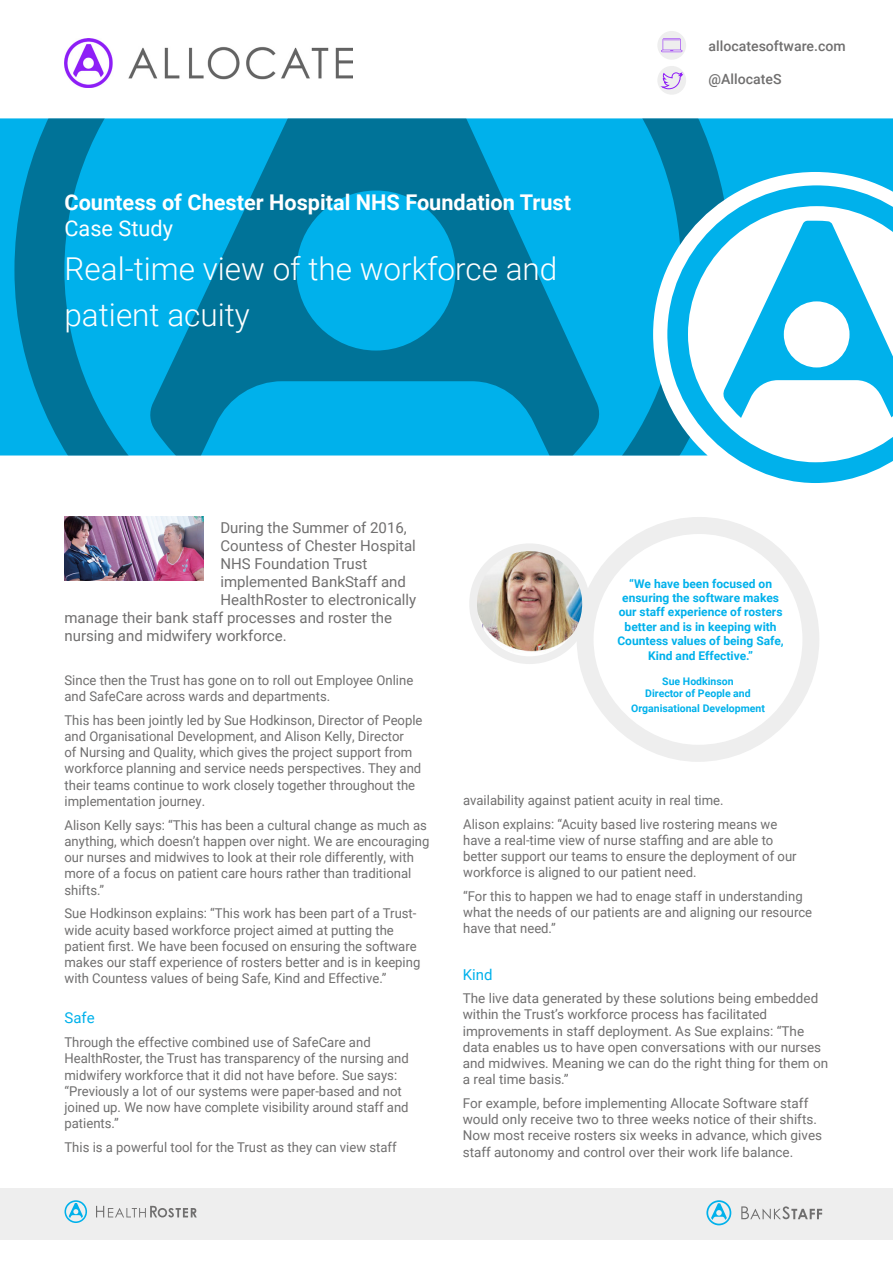
<style>
.page{position:relative;width:893px;height:1263px;background:#fff}
.page>*{position:absolute;margin:0;border:0;box-sizing:border-box;transform-origin:0 0}
.t1{font:300 31.5px "Roboto";color:#fff}
.t2{font:700 21.75px "Roboto";color:#fff}
.t3{font:21.75px "Roboto";color:#fff}
.t4{font:15px "Roboto";color:#706f6f}
.headline{font:15px "Roboto";color:#00b1eb}
.t5{font:500 14.1px "Roboto";color:#706f6f}
.bullets{font:13.5px/16.2px "Roboto";color:#706f6f}
.t6{font:700 12px/14.4px "Roboto";color:#00b1eb;text-align:center}
.t7{font:700 10.5px "Roboto";color:#00b1eb}
</style>
<div class="page">
<div style="left:0;top:1188px;width:893px;height:51px;background:#eee"></div>
<div style="left:657px;top:31px;width:29px;height:29px;background:#eee;border-radius:50%"></div>
<svg style="left:661px;top:38px;width:21px;height:14px"></svg>
<div style="left:657px;top:66px;width:29px;height:29px;background:#eee;border-radius:50%"></div>
<svg style="left:660px;top:72px;width:24px;height:17px"></svg>
<img style="left:64px;top:39px;width:289px;height:48px">
<svg style="left:0;top:118px;width:893px;height:337px;background:#13b6ec"></svg>
<svg style="left:14px;top:118px;width:717px;height:337px;background:#059ed0"></svg>
<svg style="left:149px;top:118px;width:452px;height:337px;background:#0095c5"></svg>
<svg style="left:667px;top:185px;width:226px;height:298px"></svg>
<svg style="left:723px;top:221px;width:170px;height:197px"></svg>
<img style="left:64px;top:517px;width:140px;height:64px">
<svg style="left:65px;top:1200px;width:22px;height:23px"></svg>
<svg style="left:96px;top:1206px;width:101px;height:11px"></svg>
<svg style="left:578px;top:517px;width:241px;height:245px"></svg>
<img style="left:478px;top:547px;width:108px;height:106px">
<div style="left:469px;top:543px;width:121px;height:121px;border:8px solid #eee;border-radius:50%"></div>
<svg style="left:706px;top:1200px;width:25px;height:25px"></svg>
<svg style="left:741px;top:1206px;width:81px;height:13px"></svg>
<p class="t2" style="left:64px;top:187px;width:508px">Countess of Chester Hospital NHS Foundation Trust</p>
<p class="t3" style="left:64px;top:213px;width:110px">Case Study</p>
<p class="t1" style="left:64px;top:247px;width:494px">Real-time view of the workforce and</p>
<p class="t1" style="left:64px;top:293px;width:187px">patient acuity</p>
<p class="t5" style="left:709px;top:36px;width:139px">allocatesoftware.com</p>
<p class="t5" style="left:709px;top:70px;width:74px">@AllocateS</p>
<p class="t4" style="left:220px;top:517px;width:188px">During the Summer of 2016,</p>
<p class="t4" style="left:220px;top:535px;width:197px">Countess of Chester Hospital</p>
<p class="t4" style="left:220px;top:553px;width:149px">NHS Foundation Trust</p>
<p class="t4" style="left:220px;top:571px;width:187px">implemented BankStaff and</p>
<p class="t4" style="left:220px;top:589px;width:197px">HealthRoster to electronically</p>
<p class="t4" style="left:64px;top:607px;width:329px">manage their bank staff processes and roster the</p>
<p class="t4" style="left:64px;top:625px;width:224px">nursing and midwifery workforce.</p>
<p class="bullets" style="left:64px;top:671px;width:350px">Since then the Trust has gone on to roll out Employee Online and SafeCare across wards and departments.</p>
<p class="bullets" style="left:64px;top:711px;width:360px">This has been jointly led by Sue Hodkinson, Director of People and Organisational Development, and Alison Kelly, Director<br>of Nursing and Quality, which gives the project support from workforce planning and service needs perspectives. They and their teams continue to work closely together throughout the implementation journey.</p>
<p class="bullets" style="left:64px;top:816px;width:366px">Alison Kelly says: “This has been a cultural change as much as anything, which doesn’t happen over night. We are encouraging our nurses and midwives to look at their role differently, with more of a focus on patient care hours rather than traditional shifts.”</p>
<p class="bullets" style="left:64px;top:905px;width:357px">Sue Hodkinson explains: “This work has been part of a Trust&shy;wide acuity based workforce project aimed at putting the patient first. We have been focused on ensuring the software makes our staff experience of rosters better and is in keeping with Countess values of being Safe, Kind and Effective.”</p>
<p class="headline" style="left:64px;top:1007px;width:32px">Safe</p>
<p class="bullets" style="left:64px;top:1034px;width:346px">Through the effective combined use of SafeCare and HealthRoster, the Trust has transparency of the nursing and midwifery workforce that it did not have before. Sue says: “Previously a lot of our systems were paper-based and not joined up. We now have complete visibility around staff and patients.”</p>
<p class="bullets" style="left:64px;top:1138px;width:334px">This is a powerful tool for the Trust as they can view staff</p>
<p class="t6" style="left:617px;top:576px;width:168px">“We have been focused on ensuring the software makes our staff experience of rosters better and is in keeping with<br>Countess values of being Safe,<br>Kind and Effective.”</p>
<p class="t7" style="left:662px;top:674px;width:73px">Sue Hodkinson</p>
<p class="t7" style="left:645px;top:686px;width:107px">Director of People and</p>
<p class="t7" style="left:631px;top:701px;width:135px">Organisational Development</p>
<p class="bullets" style="left:463px;top:791px;width:262px">availability against patient acuity in real time.</p>
<p class="bullets" style="left:463px;top:815px;width:335px">Alison explains: “Acuity based live rostering means we have a real-time view of nurse staffing and are able to better support our teams to ensure the deployment of our workforce is aligned to our patient need.</p>
<p class="bullets" style="left:463px;top:887px;width:350px">“For this to happen we had to enage staff in understanding what the needs of our patients are and aligning our resource have that need.”</p>
<p class="headline" style="left:463px;top:964px;width:31px">Kind</p>
<p class="bullets" style="left:463px;top:990px;width:367px">The live data generated by these solutions being embedded within the Trust’s workforce process has facilitated improvements in staff deployment. As Sue explains: “The data enables us to have open conversations with our nurses and midwives. Meaning we can do the right thing for them on a real time basis.”</p>
<p class="bullets" style="left:463px;top:1094px;width:361px">For example, before implementing Allocate Software staff would only receive two to three weeks notice of their shifts.<br>Now most receive rosters six weeks in advance, which gives staff autonomy and control over their work life balance.</p>
</div>
